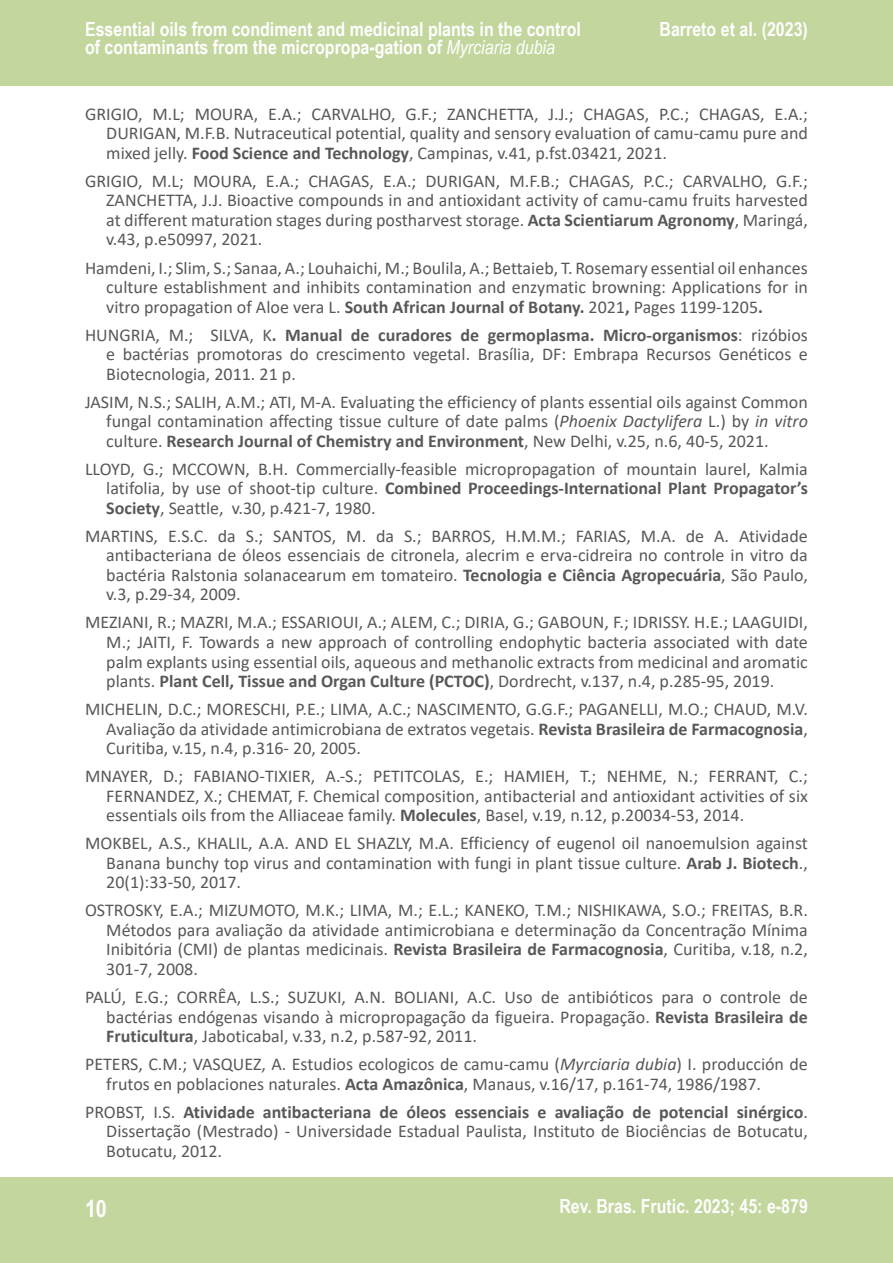
<style>
.page{position:relative;width:893px;height:1263px;background:#fff}
.page>*{position:absolute;margin:0;border:0;box-sizing:border-box;transform-origin:0 0}
.t1{font:700 24px "Arial Narrow";color:#fff}
.t2{font:700 19.5px/18px "Arial Narrow";color:#fff}
.Referências{font:18px/19.5px "Calibri";color:#57585a;text-align:justify}
.s1{font-weight:400;font-style:italic}
.s2{font-weight:700}
.s3{font-style:italic}
</style>
<div class="page">
<div style="left:0;top:0;width:893px;height:85px;background:#c3d69e"></div>
<div style="left:0;top:1178px;width:893px;height:85px;background:#c3d69e"></div>
<p class="t2" style="left:85px;top:19px;width:497px">Essential oils from condiment and medicinal plants in the control of contaminants from the micropropa-gation of <span class="s1">Myrciaria dubia</span></p>
<p class="t2" style="left:659px;top:19px;width:150px">Barreto et al. (2023)</p>
<p class="Referências" style="left:106px;top:104px;width:703px;text-indent:-21px">GRIGIO, M.L; MOURA, E.A.; CARVALHO, G.F.; ZANCHETTA, J.J.; CHAGAS, P.C.; CHAGAS, E.A.; DURIGAN, M.F.B. Nutraceutical potential, quality and sensory evaluation of camu-camu pure and mixed jelly. <span class="s2">Food Science and Technology</span>, Campinas, v.41, p.fst.03421, 2021.</p>
<p class="Referências" style="left:106px;top:171px;width:703px;text-indent:-21px">GRIGIO, M.L; MOURA, E.A.; CHAGAS, E.A.; DURIGAN, M.F.B.; CHAGAS, P.C.; CARVALHO, G.F.; ZANCHETTA, J.J. Bioactive compounds in and antioxidant activity of camu-camu fruits harvested at different maturation stages during postharvest storage. <span class="s2">Acta Scientiarum Agronomy</span>, Maringá, v.43, p.e50997, 2021.</p>
<p class="Referências" style="left:106px;top:257px;width:703px;text-indent:-21px">Hamdeni, I.; Slim, S.; Sanaa, A.; Louhaichi, M.; Boulila, A.; Bettaieb, T. Rosemary essential oil enhances culture establishment and inhibits contamination and enzymatic browning: Applications for in vitro propagation of Aloe vera L. <span class="s2">South African Journal of Botany.</span> 2021<span class="s2">,</span> Pages 1199-1205<span class="s2">.</span></p>
<p class="Referências" style="left:106px;top:324px;width:703px;text-indent:-21px">HUNGRIA, M.; SILVA, K<span class="s2">. Manual de curadores de germoplasma. Micro-organismos</span>: rizóbios e bactérias promotoras do crescimento vegetal. Brasília, DF: Embrapa Recursos Genéticos e Biotecnologia, 2011. 21 p.</p>
<p class="Referências" style="left:106px;top:391px;width:703px;text-indent:-21px">JASIM, N.S.; SALIH, A.M.; ATI, M-A. Evaluating the efficiency of plants essential oils against Common fungal contamination affecting tissue culture of date palms (<span class="s3">Phoenix Dactylifera</span> L.) by <span class="s3">in vitro </span>culture. <span class="s2">Research Journal of Chemistry and Environment</span>, New Delhi, v.25, n.6, 40-5, 2021.</p>
<p class="Referências" style="left:106px;top:459px;width:703px;text-indent:-21px">LLOYD, G.; MCCOWN, B.H. Commercially-feasible micropropagation of mountain laurel, Kalmia latifolia, by use of shoot-tip culture. <span class="s2">Combined Proceedings-International Plant Propagator’s Society</span>, Seattle, v.30, p.421-7, 1980.</p>
<p class="Referências" style="left:106px;top:526px;width:703px;text-indent:-21px">MARTINS, E.S.C. da S.; SANTOS, M. da S.; BARROS, H.M.M.; FARIAS, M.A. de A. Atividade antibacteriana de óleos essenciais de citronela, alecrim e erva-cidreira no controle in vitro da bactéria Ralstonia solanacearum em tomateiro. <span class="s2">Tecnologia e Ciência Agropecuária</span>, São Paulo, v.3, p.29-34, 2009.</p>
<p class="Referências" style="left:106px;top:612px;width:703px;text-indent:-21px">MEZIANI, R.; MAZRI, M.A.; ESSARIOUI, A.; ALEM, C.; DIRIA, G.; GABOUN, F.; IDRISSY. H.E.; LAAGUIDI, M.; JAITI, F. Towards a new approach of controlling endophytic bacteria associated with date palm explants using essential oils, aqueous and methanolic extracts from medicinal and aromatic plants. <span class="s2">Plant Cell, Tissue and Organ Culture (PCTOC)</span>, Dordrecht, v.137, n.4, p.285-95, 2019.</p>
<p class="Referências" style="left:106px;top:699px;width:703px;text-indent:-21px">MICHELIN, D.C.; MORESCHI, P.E.; LIMA, A.C.; NASCIMENTO, G.G.F.; PAGANELLI, M.O.; CHAUD, M.V.<br>Avaliação da atividade antimicrobiana de extratos vegetais. <span class="s2">Revista Brasileira de Farmacognosia</span>, Curitiba, v.15, n.4, p.316- 20, 2005.</p>
<p class="Referências" style="left:106px;top:766px;width:703px;text-indent:-21px">MNAYER, D.; FABIANO-TIXIER, A.-S.; PETITCOLAS, E.; HAMIEH, T.; NEHME, N.; FERRANT, C.; FERNANDEZ, X.; CHEMAT, F. Chemical composition, antibacterial and antioxidant activities of six essentials oils from the Alliaceae family. <span class="s2">Molecules</span>, Basel, v.19, n.12, p.20034-53, 2014.</p>
<p class="Referências" style="left:106px;top:833px;width:703px;text-indent:-21px">MOKBEL, A.S., KHALIL, A.A. AND EL SHAZLY, M.A. Efficiency of eugenol oil nanoemulsion against Banana bunchy top virus and contamination with fungi in plant tissue culture. <span class="s2">Arab J. Biotech</span>., 20(1):33-50, 2017.</p>
<p class="Referências" style="left:106px;top:900px;width:703px;text-indent:-21px">OSTROSKY, E.A.; MIZUMOTO, M.K.; LIMA, M.; E.L.; KANEKO, T.M.; NISHIKAWA, S.O.; FREITAS, B.R.<br>Métodos para avaliação da atividade antimicrobiana e determinação da Concentração Mínima Inibitória (CMI) de plantas medicinais. <span class="s2">Revista Brasileira de Farmacognosia</span>, Curitiba, v.18, n.2, 301-7, 2008.</p>
<p class="Referências" style="left:106px;top:987px;width:703px;text-indent:-21px">PALÚ, E.G.; CORRÊA, L.S.; SUZUKI, A.N. BOLIANI, A.C. Uso de antibióticos para o controle de bactérias endógenas visando à micropropagação da figueira. Propagação. <span class="s2">Revista Brasileira de Fruticultura</span>, Jaboticabal, v.33, n.2, p.587-92, 2011.</p>
<p class="Referências" style="left:106px;top:1054px;width:703px;text-indent:-21px">PETERS, C.M.; VASQUEZ, A. Estudios ecologicos de camu-camu (<span class="s3">Myrciaria dubia</span>) I. producción de frutos en poblaciones naturales. <span class="s2">Acta Amazônica</span>, Manaus, v.16/17, p.161-74, 1986/1987.</p>
<p class="Referências" style="left:106px;top:1101px;width:703px;text-indent:-21px">PROBST, I.S. <span class="s2">Atividade antibacteriana de óleos essenciais e avaliação de potencial sinérgico</span>.<br>Dissertação (Mestrado) - Universidade Estadual Paulista, Instituto de Biociências de Botucatu, Botucatu, 2012.</p>
<h1 class="t1" style="left:85px;top:1190px;width:23px">10</h1>
<p class="t2" style="left:559px;top:1196px;width:250px">Rev. Bras. Frutic. 2023; 45: e-879</p>
</div>
